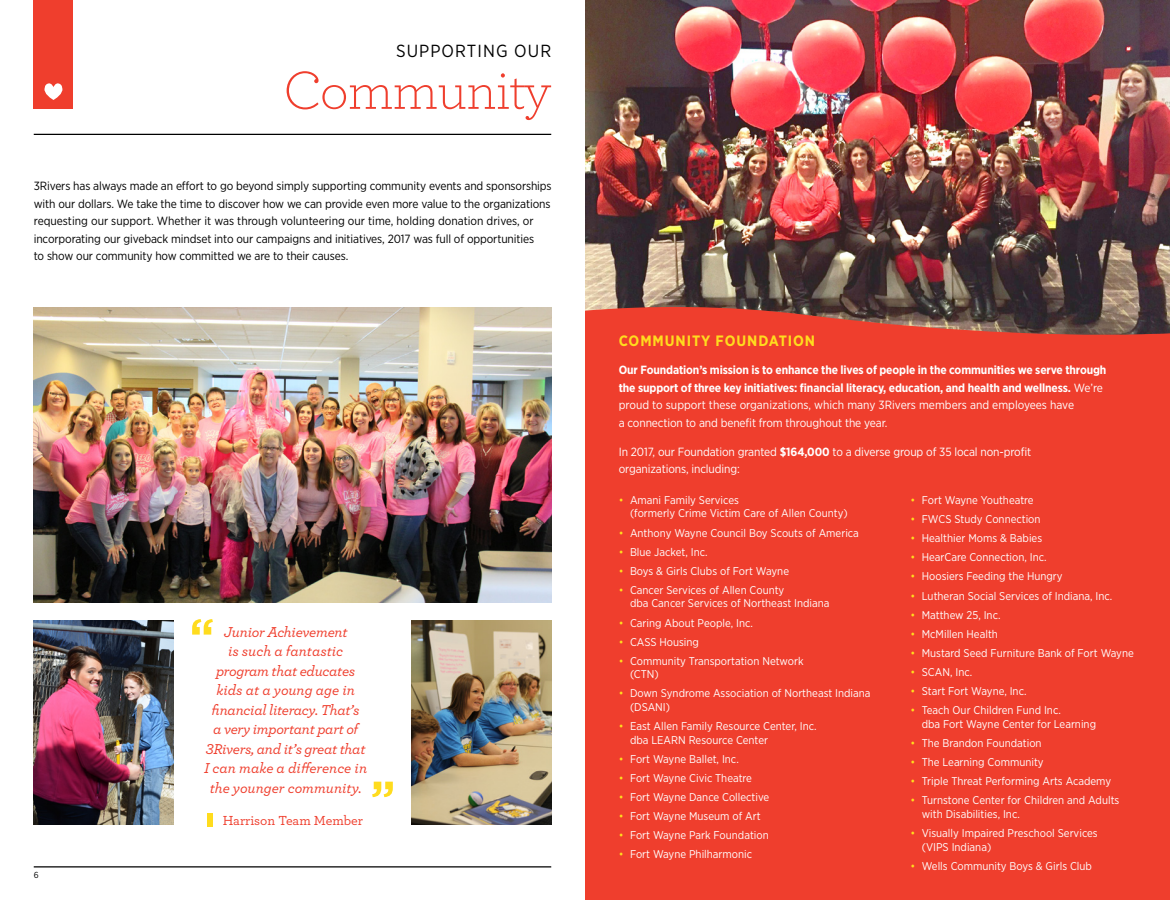
<style>
.page{position:relative;width:1170px;height:900px;background:#fff}
.page>*{position:absolute;margin:0;border:0;box-sizing:border-box;transform-origin:0 0}
.t1{font:300 56.25px "Archer";letter-spacing:-.02em;color:#ef3e2d}
.t2{font:17.5px "Gotham Narrow";letter-spacing:.06em;color:#000}
.t3{font:italic 500 15px/19.5px "Archer";letter-spacing:-.02em;color:#ef3e2d;text-align:center}
.t4{font:700 15px "Gotham Narrow";letter-spacing:.06em;color:#ffdc1e}
.t5{font:500 13.75px "Archer";color:#ef3e2d}
.t6{font:11.88px/17.5px "Gotham Narrow";letter-spacing:-.01em;color:#000}
.t7{font:700 11.88px/17.5px "Gotham Narrow";letter-spacing:-.01em;color:#fff}
.t8{font:11.88px/17.5px "Gotham Narrow";letter-spacing:-.01em;color:#fff}
.t9{font:11.25px/13.5px "Gotham Narrow";color:#fff}
.t10{font:8.75px "Gotham Narrow";color:#000}
.s1{font-weight:400}
.s2{font-weight:700}
.s3{color:#ffdc1e}
</style>
<div class="page">
<img style="left:585px;top:0;width:585px;height:305px">
<div style="left:585px;top:305px;width:585px;height:595px;background:#ef3e2d"></div>
<hr style="left:34px;top:134px;width:517px;height:1px;background:#000">
<div style="left:34px;top:0;width:39px;height:108px;background:#ef3e2d"></div>
<svg style="left:44px;top:83px;width:19px;height:17px"></svg>
<img style="left:34px;top:307px;width:517px;height:296px">
<img style="left:34px;top:620px;width:140px;height:204px">
<img style="left:411px;top:620px;width:140px;height:204px">
<svg style="left:372px;top:782px;width:21px;height:15px"></svg>
<svg style="left:192px;top:619px;width:21px;height:16px"></svg>
<div style="left:207px;top:813px;width:6px;height:14px;background:#ffdc1e"></div>
<hr style="left:34px;top:866px;width:517px;height:2px;background:#000">
<h2 class="t2" style="left:396px;top:40px;width:157px">SUPPORTING OUR</h2>
<h1 class="t1" style="left:283px;top:53px;width:269px">Community</h1>
<p class="t6" style="left:34px;top:177px;width:519px">3Rivers has always made an effort to go beyond simply supporting community events and sponsorships with our dollars. We take the time to discover how we can provide even more value to the organizations requesting our support. Whether it was through volunteering our time, holding donation drives, or incorporating our giveback mindset into our campaigns and initiatives, 2017 was full of opportunities<br>to show our community how committed we are to their causes.</p>
<p class="t10" style="left:34px;top:870px;width:6px">6</p>
<h3 class="t3" style="left:204px;top:621px;width:165px">Junior Achievement<br>is such a fantastic program that educates kids at a young age in financial literacy. That’s<br>a very important part of<br>3Rivers, and it’s great that<br>I can make a difference in the younger community.</h3>
<p class="t5" style="left:223px;top:811px;width:142px">Harrison Team Member</p>
<h3 class="t4" style="left:619px;top:331px;width:198px">COMMUNITY FOUNDATION</h3>
<p class="t7" style="left:619px;top:361px;width:489px">Our Foundation’s mission is to enhance the lives of people in the communities we serve through the support of three key initiatives: financial literacy, education, and health and wellness. <span class="s1">We’re proud to support these organizations, which many 3Rivers members and employees have<br>a connection to and benefit from throughout the year.</span></p>
<p class="t8" style="left:619px;top:443px;width:414px">In 2017, our Foundation granted <span class="s2">$164,000</span> to a diverse group of 35 local non-profit organizations, including:</p>
<p class="t9" style="left:630px;top:493px;width:219px;text-indent:-11px"><span class="s3">•</span> Amani Family Services<br>(formerly Crime Victim Care of Allen County)</p>
<p class="t9" style="left:619px;top:526px;width:242px"><span class="s3">•</span> Anthony Wayne Council Boy Scouts of America</p>
<p class="t9" style="left:619px;top:545px;width:90px"><span class="s3">•</span> Blue Jacket, Inc.</p>
<p class="t9" style="left:619px;top:564px;width:172px"><span class="s3">•</span> Boys &amp; Girls Clubs of Fort Wayne</p>
<p class="t9" style="left:630px;top:583px;width:201px;text-indent:-11px"><span class="s3">•</span> Cancer Services of Allen County<br>dba Cancer Services of Northeast Indiana</p>
<p class="t9" style="left:619px;top:616px;width:136px"><span class="s3">•</span> Caring About People, Inc.</p>
<p class="t9" style="left:619px;top:635px;width:82px"><span class="s3">•</span> CASS Housing</p>
<p class="t9" style="left:630px;top:654px;width:175px;text-indent:-11px"><span class="s3">•</span> Community Transportation Network (CTN)</p>
<p class="t9" style="left:630px;top:687px;width:242px;text-indent:-11px"><span class="s3">•</span> Down Syndrome Association of Northeast Indiana (DSANI)</p>
<p class="t9" style="left:630px;top:719px;width:188px;text-indent:-11px"><span class="s3">•</span> East Allen Family Resource Center, Inc. dba LEARN Resource Center</p>
<p class="t9" style="left:619px;top:752px;width:122px"><span class="s3">•</span> Fort Wayne Ballet, Inc.</p>
<p class="t9" style="left:619px;top:771px;width:135px"><span class="s3">•</span> Fort Wayne Civic Theatre</p>
<p class="t9" style="left:619px;top:790px;width:152px"><span class="s3">•</span> Fort Wayne Dance Collective</p>
<p class="t9" style="left:619px;top:809px;width:143px"><span class="s3">•</span> Fort Wayne Museum of Art</p>
<p class="t9" style="left:619px;top:828px;width:152px"><span class="s3">•</span> Fort Wayne Park Foundation</p>
<p class="t9" style="left:619px;top:847px;width:135px"><span class="s3">•</span> Fort Wayne Philharmonic</p>
<p class="t9" style="left:911px;top:493px;width:125px"><span class="s3">•</span> Fort Wayne Youtheatre</p>
<p class="t9" style="left:911px;top:512px;width:132px"><span class="s3">•</span> FWCS Study Connection</p>
<p class="t9" style="left:911px;top:531px;width:133px"><span class="s3">•</span> Healthier Moms &amp; Babies</p>
<p class="t9" style="left:911px;top:550px;width:138px"><span class="s3">•</span> HearCare Connection, Inc.</p>
<p class="t9" style="left:911px;top:570px;width:154px"><span class="s3">•</span> Hoosiers Feeding the Hungry</p>
<p class="t9" style="left:911px;top:589px;width:203px"><span class="s3">•</span> Lutheran Social Services of Indiana, Inc.</p>
<p class="t9" style="left:911px;top:608px;width:92px"><span class="s3">•</span> Matthew 25, Inc.</p>
<p class="t9" style="left:911px;top:627px;width:89px"><span class="s3">•</span> McMillen Health</p>
<p class="t9" style="left:911px;top:646px;width:225px"><span class="s3">•</span> Mustard Seed Furniture Bank of Fort Wayne</p>
<p class="t9" style="left:911px;top:665px;width:63px"><span class="s3">•</span> SCAN, Inc.</p>
<p class="t9" style="left:911px;top:684px;width:118px"><span class="s3">•</span> Start Fort Wayne, Inc.</p>
<p class="t9" style="left:922px;top:703px;width:176px;text-indent:-11px"><span class="s3">•</span> Teach Our Children Fund Inc.<br>dba Fort Wayne Center for Learning</p>
<p class="t9" style="left:911px;top:736px;width:133px"><span class="s3">•</span> The Brandon Foundation</p>
<p class="t9" style="left:911px;top:755px;width:135px"><span class="s3">•</span> The Learning Community</p>
<p class="t9" style="left:911px;top:774px;width:202px"><span class="s3">•</span> Triple Threat Performing Arts Academy</p>
<p class="t9" style="left:922px;top:793px;width:199px;text-indent:-11px"><span class="s3">•</span> Turnstone Center for Children and Adults with Disabilities, Inc.</p>
<p class="t9" style="left:922px;top:826px;width:178px;text-indent:-11px"><span class="s3">•</span> Visually Impaired Preschool Services (VIPS Indiana)</p>
<p class="t9" style="left:911px;top:859px;width:183px"><span class="s3">•</span> Wells Community Boys &amp; Girls Club</p>
</div>
